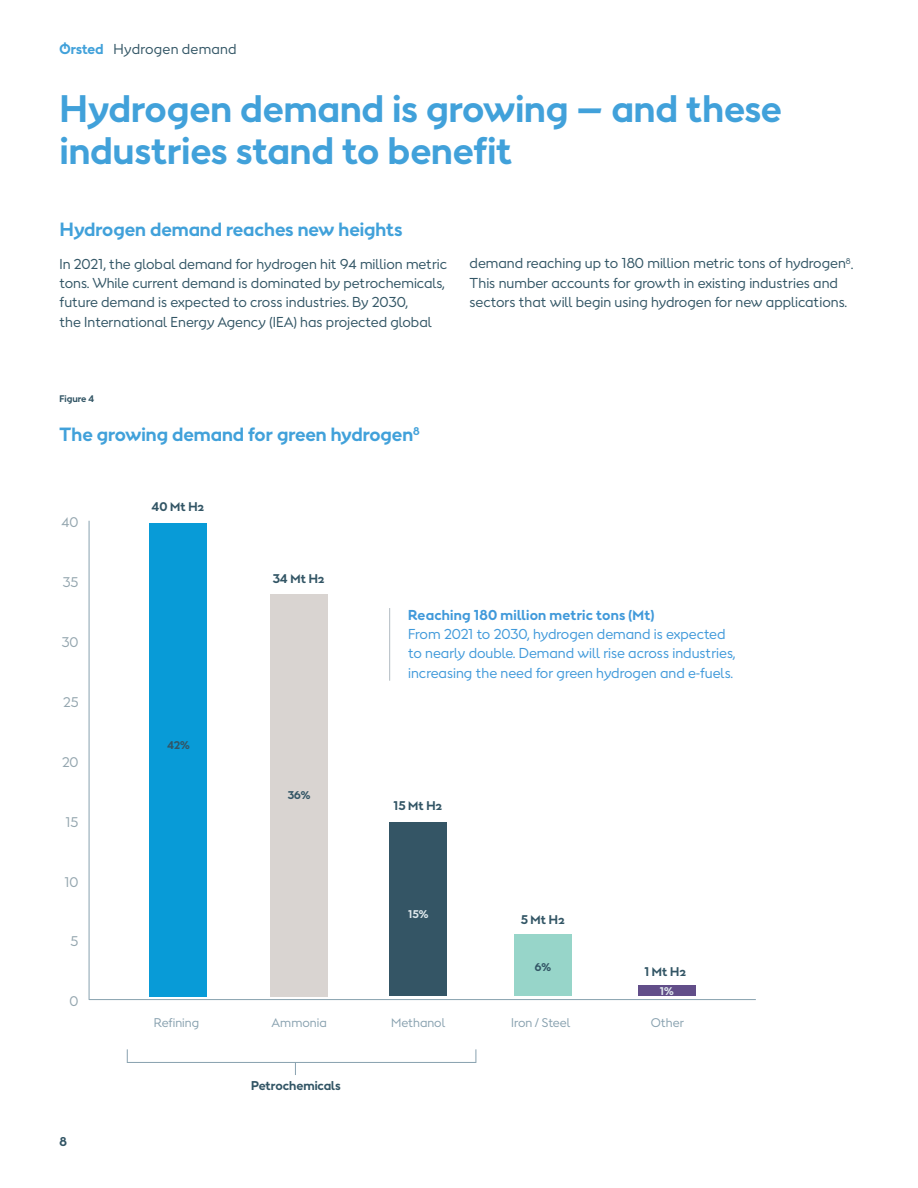
<style>
.page{position:relative;width:918px;height:1188px;background:#fff}
.page>*{position:absolute;margin:0;border:0;box-sizing:border-box;transform-origin:0 0}
.t1{font:700 36px/42px "Orsted Sans";color:#41a1da}
.t2{font:700 18px "Orsted Sans";color:#41a1da}
.t3{font:13.5px/19.5px "Orsted Sans";color:#325565}
.t4{font:13.5px/19.5px "Orsted Sans";color:#4099da}
.t5{font:700 13.5px "Orsted Sans";letter-spacing:.015em;color:#4099da}
.t6{font:13.2px "Orsted Sans";color:#93a5ae}
.t7{font:700 12px "Orsted Sans";color:#325565}
.t8{font:11.85px "Orsted Sans";color:#88a1af}
.t9{font:700 11.85px "Orsted Sans";color:#325565}
.t10{font:700 10.5px "Orsted Sans";color:#325565}
.t11{font:700 10.5px "Orsted Sans";color:#dfe8ec}
.t12{font:700 9px "Orsted Sans";color:#325565}
</style>
<div class="page">
<div style="left:150px;top:523px;width:57px;height:473px;background:#089bd7"></div>
<div style="left:270px;top:594px;width:58px;height:402px;background:#d9d4d1"></div>
<div style="left:389px;top:823px;width:58px;height:173px;background:#345565"></div>
<div style="left:514px;top:934px;width:58px;height:62px;background:#97d5c9"></div>
<div style="left:638px;top:986px;width:57px;height:10px;background:#624e89"></div>
<hr style="left:89px;top:999px;width:667px;height:1px;background:#88a1af">
<hr style="left:89px;top:521px;width:1px;height:479px;background:#88a1af">
<hr style="left:389px;top:608px;width:1px;height:73px;background:#b2bbc2">
<svg style="left:127px;top:1049px;width:1px;height:13px"></svg>
<hr style="left:127px;top:1062px;width:349px;height:1px;background:#88a1af">
<svg style="left:476px;top:1049px;width:1px;height:13px"></svg>
<svg style="left:295px;top:1063px;width:1px;height:12px"></svg>
<p class="t3" style="left:113px;top:39px;width:125px">Hydrogen demand</p>
<h1 class="t1" style="left:60px;top:88px;width:723px">Hydrogen demand is growing – and these industries stand to benefit</h1>
<h2 class="t2" style="left:60px;top:217px;width:344px">Hydrogen demand reaches new heights</h2>
<p class="t3" style="left:60px;top:254px;width:389px">In 2021, the global demand for hydrogen hit 94 million metric tons. While current demand is dominated by petrochemicals, future demand is expected to cross industries. By 2030,<br>the International Energy Agency (IEA) has projected global</p>
<p class="t3" style="left:470px;top:254px;width:385px">demand reaching up to 180 million metric tons of hydrogen<sup>8</sup>.<br>This number accounts for growth in existing industries and sectors that will begin using hydrogen for new applications.</p>
<p class="t12" style="left:60px;top:393px;width:36px">Figure 4</p>
<h2 class="t2" style="left:60px;top:422px;width:362px">The growing demand for green hydrogen<sup>8</sup></h2>
<p class="t6" style="left:61px;top:514px;width:19px">40</p>
<p class="t6" style="left:63px;top:573px;width:17px">35</p>
<p class="t6" style="left:62px;top:633px;width:18px">30</p>
<p class="t6" style="left:63px;top:693px;width:17px">25</p>
<p class="t6" style="left:62px;top:753px;width:18px">20</p>
<p class="t6" style="left:66px;top:813px;width:14px">15</p>
<p class="t6" style="left:64px;top:873px;width:15px">10</p>
<p class="t6" style="left:71px;top:933px;width:9px">5</p>
<p class="t6" style="left:69px;top:993px;width:10px">0</p>
<p class="t7" style="left:60px;top:1134px;width:9px">8</p>
<p class="t9" style="left:151px;top:499px;width:54px">40 Mt H2</p>
<p class="t10" style="left:167px;top:738px;width:24px">42%</p>
<p class="t9" style="left:273px;top:571px;width:54px">34 Mt H2</p>
<p class="t10" style="left:288px;top:788px;width:24px">36%</p>
<p class="t5" style="left:408px;top:605px;width:248px">Reaching 180 million metric tons (Mt)</p>
<p class="t4" style="left:408px;top:624px;width:329px">From 2021 to 2030, hydrogen demand is expected to nearly double. Demand will rise across industries, increasing the need for green hydrogen and e-fuels.</p>
<p class="t9" style="left:394px;top:798px;width:50px">15 Mt H2</p>
<p class="t11" style="left:408px;top:907px;width:22px">15%</p>
<p class="t9" style="left:521px;top:912px;width:46px">5 Mt H2</p>
<p class="t10" style="left:535px;top:960px;width:18px">6%</p>
<p class="t9" style="left:644px;top:963px;width:43px">1 Mt H2</p>
<p class="t11" style="left:660px;top:984px;width:15px">1%</p>
<p class="t8" style="left:154px;top:1015px;width:47px">Refining</p>
<p class="t8" style="left:272px;top:1015px;width:57px">Ammonia</p>
<p class="t8" style="left:391px;top:1015px;width:56px">Methanol</p>
<p class="t8" style="left:511px;top:1015px;width:61px">Iron / Steel</p>
<p class="t8" style="left:651px;top:1015px;width:35px">Other</p>
<p class="t7" style="left:251px;top:1077px;width:91px">Petrochemicals</p>
</div>
